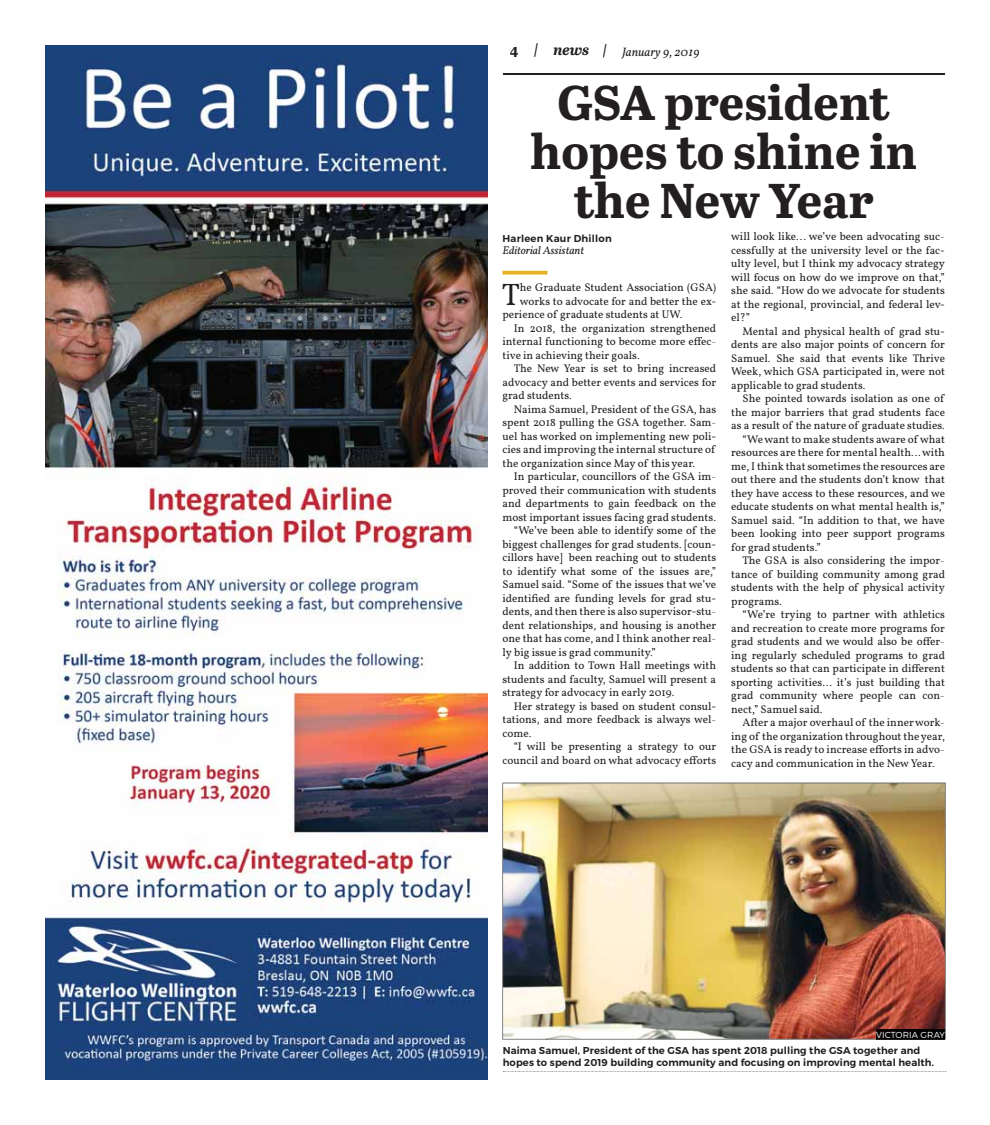
<style>
.page{position:relative;width:990px;height:1125px;background:#fff}
.page>*{position:absolute;margin:0;border:0;box-sizing:border-box;transform-origin:0 0}
.t1{font:700 48.75px/48.8px "Abril Text";color:#231f20;text-align:center}
.t2{font:31.12px "Vollkorn";color:#231f20}
.t3{font:italic 700 15px "Abril Text";color:#231f20}
.t4{font:italic 12.5px "Vollkorn";color:#231f20}
.t5{font:11.25px "Vollkorn";color:#231f20}
.t6{font:italic 11.25px "Vollkorn";color:#231f20}
.t7{font:600 10px/12px "Montserrat";letter-spacing:.01em;color:#231f20}
.t8{font:300 8.75px "Montserrat";letter-spacing:.01em;color:#fff}
.s1{font-style:normal}
</style>
<div class="page">
<hr style="left:503px;top:74px;width:442px;height:1px;background:#231f20">
<svg style="left:502px;top:271px;width:46px;height:4px"></svg>
<img style="left:502px;top:783px;width:444px;height:256px">
<img style="left:503px;top:783px;width:442px;height:43px">
<img style="left:503px;top:825px;width:44px;height:214px">
<img style="left:944px;top:825px;width:1px;height:204px">
<img style="left:546px;top:1038px;width:330px;height:1px">
<svg style="left:503px;top:1071px;width:443px;height:1px"></svg>
<img style="left:45px;top:45px;width:443px;height:1035px">
<img style="left:876px;top:1029px;width:69px;height:10px">
<hr style="left:876px;top:1039px;width:69px;height:1px;background:#231f20">
<p class="t3" style="left:510px;top:39px;width:99px"><span class="s1">4</span> | news |</p>
<p class="t4" style="left:622px;top:44px;width:79px;rotate:1deg">January 9, 2019</p>
<p class="t1" style="left:530px;top:79px;width:388px">GSA president hopes to shine in the New Year</p>
<p class="t7" style="left:502px;top:233px;width:111px">Harleen Kaur Dhillon</p>
<p class="t6" style="left:502px;top:243px;width:83px">Editorial Assistant</p>
<p class="t2" style="left:502px;top:282px;width:20px">T</p>
<p class="t5" style="left:520px;top:283px;width:198px">he Graduate Student Association (GSA)</p>
<p class="t5" style="left:731px;top:232px;width:215px">will look like... we’ve been advocating suc-</p>
<p class="t5" style="left:731px;top:246px;width:215px">cessfully at the university level or the fac-</p>
<p class="t5" style="left:731px;top:259px;width:215px">ulty level, but I think my advocacy strategy</p>
<p class="t5" style="left:731px;top:273px;width:215px">will focus on how do we improve on that,”</p>
<p class="t5" style="left:731px;top:286px;width:215px">she said. “How do we advocate for students</p>
<p class="t5" style="left:731px;top:300px;width:215px">at the regional, provincial, and federal lev-</p>
<p class="t5" style="left:731px;top:313px;width:21px">el?”</p>
<p class="t5" style="left:743px;top:327px;width:204px">Mental and physical health of grad stu-</p>
<p class="t5" style="left:731px;top:340px;width:215px">dents are also major points of concern for</p>
<p class="t5" style="left:731px;top:354px;width:215px">Samuel. She said that events like Thrive</p>
<p class="t5" style="left:731px;top:367px;width:215px">Week, which GSA participated in, were not</p>
<p class="t5" style="left:731px;top:381px;width:136px">applicable to grad students.</p>
<p class="t5" style="left:743px;top:394px;width:203px">She pointed towards isolation as one of</p>
<p class="t5" style="left:731px;top:408px;width:215px">the major barriers that grad students face</p>
<p class="t5" style="left:731px;top:421px;width:215px">as a result of the nature of graduate studies.</p>
<p class="t5" style="left:743px;top:435px;width:204px">“Wewant to make students aware of what</p>
<p class="t5" style="left:731px;top:448px;width:215px">resources are there for mental health... with</p>
<p class="t5" style="left:731px;top:462px;width:215px">me, I think that sometimes the resources are</p>
<p class="t5" style="left:731px;top:475px;width:215px">out there and the students don’t know that</p>
<p class="t5" style="left:731px;top:489px;width:215px">they have access to these resources, and we</p>
<p class="t5" style="left:731px;top:502px;width:215px">educate students on what mental health is,”</p>
<p class="t5" style="left:731px;top:516px;width:215px">Samuel said. “In addition to that, we have</p>
<p class="t5" style="left:731px;top:529px;width:215px">been looking into peer support programs</p>
<p class="t5" style="left:731px;top:543px;width:91px">for grad students.”</p>
<p class="t5" style="left:743px;top:556px;width:204px">The GSA is also considering the impor-</p>
<p class="t5" style="left:731px;top:570px;width:215px">tance of building community among grad</p>
<p class="t5" style="left:731px;top:583px;width:215px">students with the help of physical activity</p>
<p class="t5" style="left:731px;top:597px;width:52px">programs.</p>
<p class="t5" style="left:743px;top:610px;width:204px">“We’re trying to partner with athletics</p>
<p class="t5" style="left:731px;top:624px;width:215px">and recreation to create more programs for</p>
<p class="t5" style="left:731px;top:637px;width:215px">grad students and we would also be offer-</p>
<p class="t5" style="left:731px;top:651px;width:215px">ing regularly scheduled programs to grad</p>
<p class="t5" style="left:731px;top:664px;width:215px">students so that can participate in different</p>
<p class="t5" style="left:731px;top:678px;width:215px">sporting activities… it’s just building that</p>
<p class="t5" style="left:731px;top:691px;width:215px">grad community where people can con-</p>
<p class="t5" style="left:731px;top:705px;width:93px">nect,” Samuel said.</p>
<p class="t5" style="left:743px;top:718px;width:204px">After a major overhaul of the inner work-</p>
<p class="t5" style="left:731px;top:732px;width:215px">ing of the organization throughout the year,</p>
<p class="t5" style="left:731px;top:745px;width:215px">the GSA is ready to increase efforts in advo-</p>
<p class="t5" style="left:731px;top:759px;width:205px">cacy and communication in the New Year.</p>
<p class="t5" style="left:520px;top:297px;width:198px">works to advocate for and better the ex-</p>
<p class="t5" style="left:503px;top:310px;width:181px">perience of graduate students at UW.</p>
<p class="t5" style="left:514px;top:324px;width:204px">In 2018, the organization strengthened</p>
<p class="t5" style="left:503px;top:337px;width:215px">internal functioning to become more effec-</p>
<p class="t5" style="left:503px;top:351px;width:139px">tive in achieving their goals.</p>
<p class="t5" style="left:514px;top:364px;width:204px">The New Year is set to bring increased</p>
<p class="t5" style="left:503px;top:378px;width:215px">advocacy and better events and services for</p>
<p class="t5" style="left:503px;top:391px;width:71px">grad students.</p>
<p class="t5" style="left:514px;top:405px;width:204px">Naima Samuel, President of the GSA, has</p>
<p class="t5" style="left:503px;top:418px;width:215px">spent 2018 pulling the GSA together. Sam-</p>
<p class="t5" style="left:503px;top:432px;width:215px">uel has worked on implementing new poli-</p>
<p class="t5" style="left:503px;top:445px;width:214px">cies and improving the internal structure of</p>
<p class="t5" style="left:503px;top:459px;width:194px">the organization since May of this year.</p>
<p class="t5" style="left:514px;top:472px;width:204px">In particular, councillors of the GSA im-</p>
<p class="t5" style="left:503px;top:486px;width:215px">proved their communication with students</p>
<p class="t5" style="left:503px;top:499px;width:215px">and departments to gain feedback on the</p>
<p class="t5" style="left:503px;top:513px;width:215px">most important issues facing grad students.</p>
<p class="t5" style="left:514px;top:526px;width:204px">“We’ve been able to identify some of the</p>
<p class="t5" style="left:503px;top:540px;width:215px">biggest challenges for grad students. [coun-</p>
<p class="t5" style="left:503px;top:553px;width:215px">cillors have] been reaching out to students</p>
<p class="t5" style="left:503px;top:567px;width:215px">to identify what some of the issues are,”</p>
<p class="t5" style="left:503px;top:580px;width:215px">Samuel said. “Some of the issues that we’ve</p>
<p class="t5" style="left:503px;top:594px;width:215px">identified are funding levels for grad stu-</p>
<p class="t5" style="left:503px;top:607px;width:215px">dents, and then there is also supervisor-stu-</p>
<p class="t5" style="left:503px;top:621px;width:215px">dent relationships, and housing is another</p>
<p class="t5" style="left:503px;top:634px;width:215px">one that has come, and I think another real-</p>
<p class="t5" style="left:503px;top:648px;width:155px">ly big issue is grad community.”</p>
<p class="t5" style="left:514px;top:661px;width:204px">In addition to Town Hall meetings with</p>
<p class="t5" style="left:503px;top:675px;width:215px">students and faculty, Samuel will present a</p>
<p class="t5" style="left:503px;top:688px;width:173px">strategy for advocacy in early 2019.</p>
<p class="t5" style="left:514px;top:702px;width:204px">Her strategy is based on student consul-</p>
<p class="t5" style="left:503px;top:715px;width:215px">tations, and more feedback is always wel-</p>
<p class="t5" style="left:503px;top:729px;width:30px">come.</p>
<p class="t5" style="left:514px;top:742px;width:204px">“I will be presenting a strategy to our</p>
<p class="t5" style="left:503px;top:756px;width:215px">council and board on what advocacy efforts</p>
<p class="t8" style="left:876px;top:1029px;width:70px">VICTORIA GRAY</p>
<p class="t7" style="left:503px;top:1044px;width:433px">Naima Samuel, President of the GSA has spent 2018 pulling the GSA together and hopes to spend 2019 building community and focusing on improving mental health.</p>
</div>
